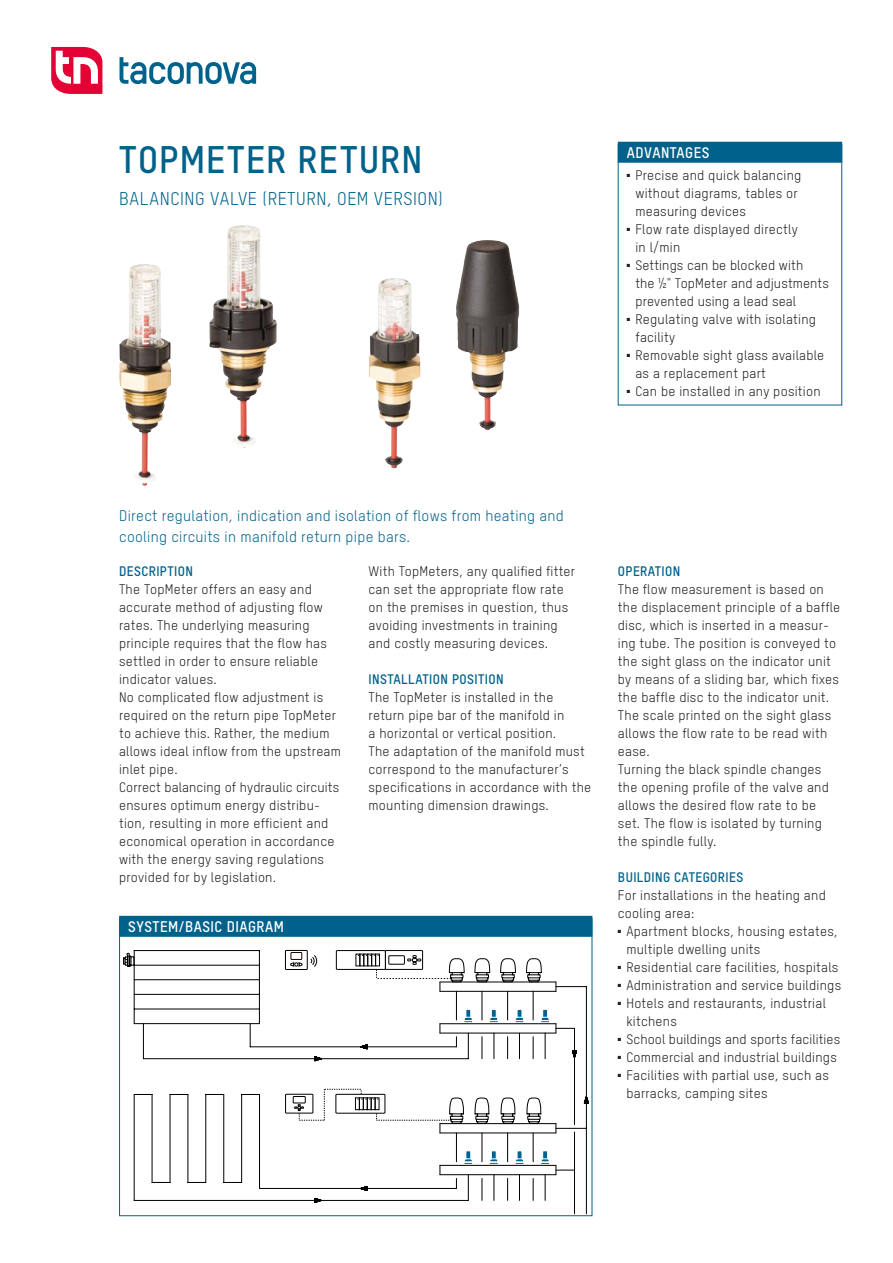
<style>
.page{position:relative;width:893px;height:1263px;background:#fff}
.page>*{position:absolute;margin:0;border:0;box-sizing:border-box;transform-origin:0 0}
.Produkttitel{font:37.5px "T Star Pro Bold";letter-spacing:.035em;color:#00628a}
.Produkttitel_Subline{font:18px "T Star Pro Regular";letter-spacing:.03em;color:#00628a}
.EA_Lead{font:15px/21px "T Star Pro Regular";letter-spacing:.02em;color:#00628a}
.Box_Titel{font:15px "T Star Pro Bold";letter-spacing:.03em;color:#fff}
.t1{font:13.5px/18px "T Star Pro Regular";letter-spacing:.02em;color:#1d1d1b}
.EA_Titel{font:13.5px "T Star Pro Bold";letter-spacing:.03em;color:#00628a}
</style>
<div class="page">
<svg style="left:51px;top:47px;width:51px;height:47px"></svg>
<svg style="left:120px;top:57px;width:136px;height:27px"></svg>
<svg style="left:123px;top:953px;width:11px;height:14px"></svg>
<div style="left:285px;top:950px;width:22px;height:20px;border:1px solid #000"></div>
<div style="left:291px;top:952px;width:11px;height:8px;border:1px solid #1d0501"></div>
<svg style="left:290px;top:962px;width:13px;height:4px"></svg>
<div style="left:285px;top:1094px;width:28px;height:19px;border:1px solid #000"></div>
<div style="left:293px;top:1096px;width:12px;height:7px;border:1px solid #000"></div>
<hr style="left:440px;top:1033px;width:116px;height:1px;background:#000">
<hr style="left:440px;top:1023px;width:116px;height:1px;background:#000">
<hr style="left:440px;top:991px;width:116px;height:1px;background:#000">
<hr style="left:440px;top:981px;width:116px;height:1px;background:#000">
<hr style="left:440px;top:1174px;width:116px;height:1px;background:#000">
<hr style="left:440px;top:1165px;width:116px;height:1px;background:#000">
<hr style="left:440px;top:1132px;width:116px;height:1px;background:#000">
<hr style="left:440px;top:1123px;width:116px;height:1px;background:#000">
<hr style="left:134px;top:1023px;width:125px;height:1px;background:#000">
<hr style="left:259px;top:950px;width:1px;height:74px;background:#000">
<hr style="left:134px;top:950px;width:1px;height:74px;background:#000">
<hr style="left:134px;top:1008px;width:125px;height:1px;background:#000">
<hr style="left:134px;top:994px;width:125px;height:1px;background:#000">
<hr style="left:134px;top:979px;width:125px;height:1px;background:#000">
<hr style="left:134px;top:965px;width:125px;height:1px;background:#000">
<hr style="left:134px;top:950px;width:125px;height:1px;background:#000">
<hr style="left:134px;top:1094px;width:1px;height:106px;background:#000">
<hr style="left:152px;top:1094px;width:1px;height:88px;background:#000">
<hr style="left:170px;top:1094px;width:1px;height:88px;background:#000">
<hr style="left:188px;top:1094px;width:1px;height:88px;background:#000">
<hr style="left:205px;top:1094px;width:1px;height:88px;background:#000">
<hr style="left:223px;top:1094px;width:1px;height:88px;background:#000">
<hr style="left:241px;top:1094px;width:1px;height:88px;background:#000">
<svg style="left:224px;top:1182px;width:18px;height:1px"></svg>
<svg style="left:188px;top:1182px;width:18px;height:1px"></svg>
<svg style="left:152px;top:1182px;width:18px;height:1px"></svg>
<svg style="left:206px;top:1094px;width:17px;height:1px"></svg>
<svg style="left:171px;top:1094px;width:17px;height:1px"></svg>
<svg style="left:135px;top:1094px;width:17px;height:1px"></svg>
<hr style="left:259px;top:1094px;width:1px;height:94px;background:#000">
<svg style="left:242px;top:1094px;width:17px;height:1px"></svg>
<hr style="left:134px;top:1200px;width:125px;height:1px;background:#000">
<hr style="left:259px;top:1188px;width:197px;height:1px;background:#000">
<hr style="left:143px;top:1024px;width:1px;height:35px;background:#000">
<svg style="left:250px;top:1024px;width:1px;height:22px"></svg>
<hr style="left:259px;top:1200px;width:209px;height:1px;background:#000">
<hr style="left:250px;top:1046px;width:206px;height:1px;background:#000">
<hr style="left:143px;top:1058px;width:325px;height:1px;background:#000">
<hr style="left:556px;top:986px;width:30px;height:1px;background:#000">
<hr style="left:574px;top:1132px;width:1px;height:82px;background:#000">
<hr style="left:574px;top:1028px;width:1px;height:96px;background:#000">
<hr style="left:586px;top:986px;width:1px;height:228px;background:#000">
<svg style="left:556px;top:1024px;width:18px;height:9px"></svg>
<hr style="left:556px;top:1128px;width:30px;height:1px;background:#000">
<svg style="left:556px;top:1165px;width:18px;height:10px"></svg>
<svg style="left:336px;top:950px;width:214px;height:109px"></svg>
<svg style="left:314px;top:1056px;width:9px;height:5px"></svg>
<svg style="left:584px;top:1095px;width:5px;height:9px"></svg>
<svg style="left:572px;top:1050px;width:5px;height:8px"></svg>
<svg style="left:310px;top:955px;width:7px;height:12px"></svg>
<svg style="left:294px;top:1089px;width:256px;height:114px"></svg>
<img style="left:369px;top:278px;width:51px;height:191px">
<img style="left:456px;top:240px;width:64px;height:190px">
<img style="left:119px;top:264px;width:52px;height:222px">
<img style="left:209px;top:225px;width:68px;height:223px">
<div style="left:618px;top:142px;width:224px;height:21px;background:#00628a"></div>
<div style="left:618px;top:144px;width:224px;height:261px;border:1px solid #00628a"></div>
<div style="left:119px;top:916px;width:473px;height:21px;background:#00628a"></div>
<div style="left:119px;top:919px;width:473px;height:297px;border:1px solid #00628a"></div>
<p class="Produkttitel" style="left:119px;top:132px;width:305px">TOPMETER RETURN</p>
<p class="Box_Titel" style="left:627px;top:141px;width:84px">ADVANTAGES</p>
<p class="t1" style="left:635px;top:166px;width:167px;text-indent:-9px">■ Precise and quick balancing without diagrams, tables or measuring devices</p>
<p class="t1" style="left:635px;top:220px;width:164px;text-indent:-9px">■ Flow rate displayed directly in l/min</p>
<p class="t1" style="left:635px;top:256px;width:195px;text-indent:-9px">■ Settings can be blocked with<br>the ½" TopMeter and adjustments prevented using a lead seal</p>
<p class="t1" style="left:635px;top:310px;width:182px;text-indent:-9px">■ Regulating valve with isolating facility</p>
<p class="t1" style="left:635px;top:346px;width:190px;text-indent:-9px">■ Removable sight glass available as a replacement part</p>
<p class="t1" style="left:627px;top:382px;width:195px">■ Can be installed in any position</p>
<p class="Produkttitel_Subline" style="left:119px;top:186px;width:326px">BALANCING VALVE (RETURN, OEM VERSION)</p>
<p class="EA_Lead" style="left:119px;top:504px;width:446px">Direct regulation, indication and isolation of flows from heating and cooling circuits in manifold return pipe bars.</p>
<p class="EA_Titel" style="left:119px;top:561px;width:75px">DESCRIPTION</p>
<p class="t1" style="left:119px;top:580px;width:205px">The TopMeter offers an easy and accurate method of adjusting flow rates. The underlying measuring</p>
<p class="t1" style="left:119px;top:634px;width:209px">principle requires that the flow has settled in order to ensure reliable indicator values.</p>
<p class="t1" style="left:119px;top:688px;width:223px">No complicated flow adjustment is required on the return pipe TopMeter to achieve this. Rather, the medium allows ideal inflow from the upstream inlet pipe.</p>
<p class="t1" style="left:119px;top:778px;width:222px">Correct balancing of hydraulic circuits ensures optimum energy distribu&shy;tion, resulting in more efficient and economical operation in accordance with the energy saving regulations provided for by legislation.</p>
<p class="Box_Titel" style="left:128px;top:915px;width:157px">SYSTEM/BASIC DIAGRAM</p>
<p class="t1" style="left:369px;top:562px;width:208px">With TopMeters, any qualified fitter can set the appropriate flow rate on the premises in question, thus avoiding investments in training and costly measuring devices.</p>
<p class="EA_Titel" style="left:369px;top:669px;width:136px">INSTALLATION POSITION</p>
<p class="t1" style="left:369px;top:688px;width:224px">The TopMeter is installed in the return pipe bar of the manifold in<br>a horizontal or vertical position.<br>The adaptation of the manifold must correspond to the manufacturer’s specifications in accordance with the mounting dimension drawings.</p>
<p class="EA_Titel" style="left:618px;top:561px;width:64px">OPERATION</p>
<p class="t1" style="left:618px;top:580px;width:224px">The flow measurement is based on the displacement principle of a baffle disc, which is inserted in a measur&shy;ing tube. The position is conveyed to the sight glass on the indicator unit by means of a sliding bar, which fixes the baffle disc to the indicator unit.<br>The scale printed on the sight glass allows the flow rate to be read with ease.</p>
<p class="t1" style="left:618px;top:760px;width:213px">Turning the black spindle changes the opening profile of the valve and allows the desired flow rate to be set. The flow is isolated by turning the spindle fully.</p>
<p class="EA_Titel" style="left:618px;top:867px;width:127px">BUILDING CATEGORIES</p>
<p class="t1" style="left:618px;top:886px;width:209px">For installations in the heating and cooling area:</p>
<p class="t1" style="left:626px;top:922px;width:213px;text-indent:-9px">■ Apartment blocks, housing estates, multiple dwelling units</p>
<p class="t1" style="left:618px;top:958px;width:222px">■ Residential care facilities, hospitals</p>
<p class="t1" style="left:618px;top:976px;width:225px">■ Administration and service buildings</p>
<p class="t1" style="left:626px;top:994px;width:201px;text-indent:-9px">■ Hotels and restaurants, industrial kitchens</p>
<p class="t1" style="left:618px;top:1030px;width:224px">■ School buildings and sports facilities</p>
<p class="t1" style="left:618px;top:1048px;width:220px">■ Commercial and industrial buildings</p>
<p class="t1" style="left:626px;top:1066px;width:204px;text-indent:-9px">■ Facilities with partial use, such as barracks, camping sites</p>
</div>
